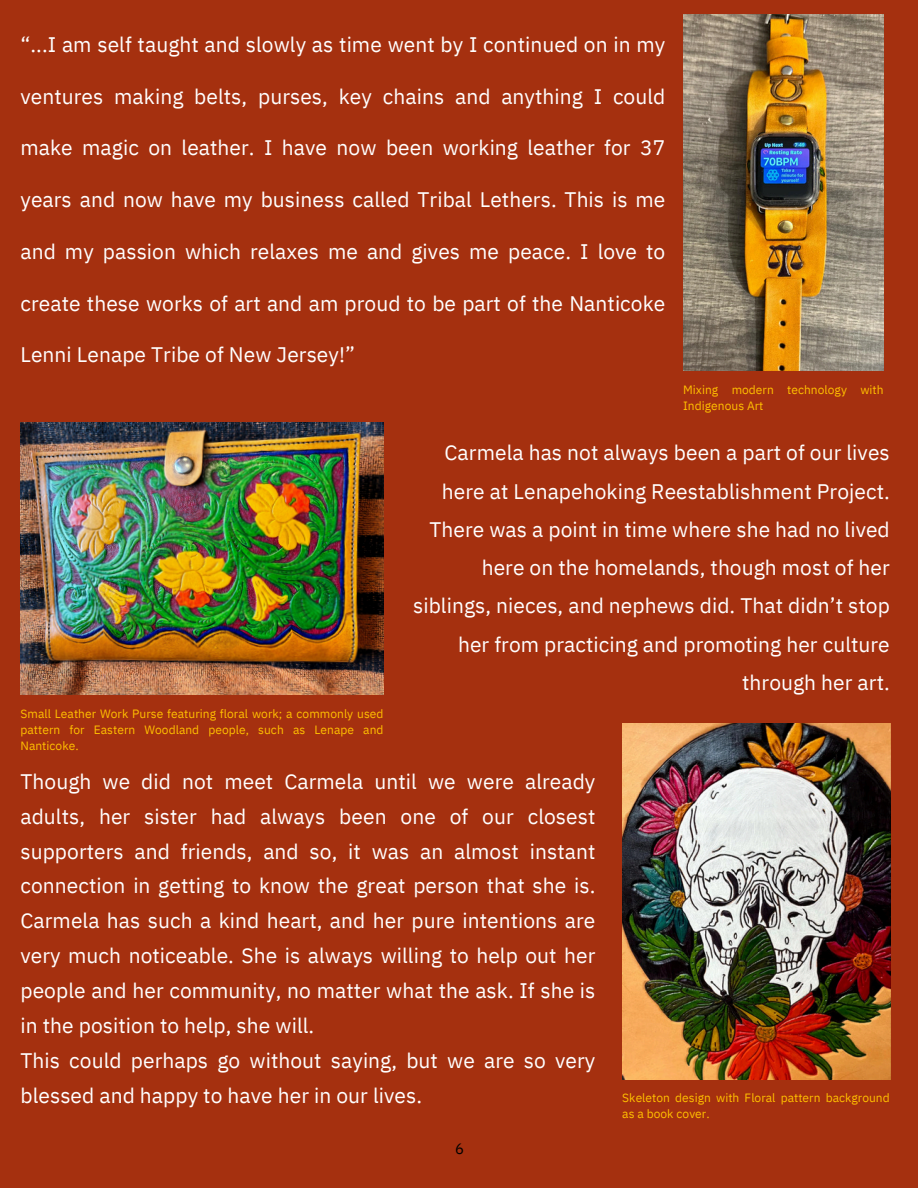
<style>
.page{position:relative;width:918px;height:1188px;background:#a5300f}
.page>*{position:absolute;margin:0;border:0;box-sizing:border-box;transform-origin:0 0}
.t1{font:21px/34.8px "IBM Plex Sans";letter-spacing:.005em;color:#fff;text-align:right}
.t2{font:15px "IBM Plex Sans";color:#000}
.t3{font:12px/16px "IBM Plex Sans";letter-spacing:.005em;color:#ffc000}
</style>
<div class="page">
<img style="left:683px;top:14px;width:200px;height:357px">
<img style="left:20px;top:422px;width:364px;height:273px">
<img style="left:622px;top:723px;width:268px;height:357px">
<p class="t1" style="left:20px;top:27px;width:646px">“...I am self taught and slowly as time went by I continued on in my</p>
<p class="t1" style="left:20px;top:78px;width:646px">ventures making belts, purses, key chains and anything I could</p>
<p class="t1" style="left:20px;top:130px;width:646px">make magic on leather. I have now been working leather for 37</p>
<p class="t1" style="left:20px;top:182px;width:646px">years and now have my business called Tribal Lethers. This is me</p>
<p class="t1" style="left:20px;top:234px;width:646px">and my passion which relaxes me and gives me peace. I love to</p>
<p class="t1" style="left:20px;top:285px;width:646px">create these works of art and am proud to be part of the Nanticoke</p>
<p class="t1" style="left:20px;top:337px;width:336px">Lenni Lenape Tribe of New Jersey!”</p>
<h1 class="t3" style="left:683px;top:381px;width:202px">Mixing modern technology with<br>Indigenous Art</h1>
<p class="t3" style="left:20px;top:706px;width:365px;text-align:justify">Small Leather Work Purse featuring floral work; a commonly used pattern for Eastern Woodland people, such as Lenape and Nanticoke.</p>
<p class="t1" style="left:413px;top:433px;width:478px;line-height:38.2px">Carmela has not always been a part of our lives here at Lenapehoking Reestablishment Project.<br>There was a point in time where she had no lived here on the homelands, though most of her siblings, nieces, and nephews did. That didn’t stop her from practicing and promoting her culture through her art.</p>
<p class="t1" style="left:20px;top:764px;width:576px;text-align:left">Though we did not meet Carmela until we were already adults, her sister had always been one of our closest supporters and friends, and so, it was an almost instant connection in getting to know the great person that she is.<br>Carmela has such a kind heart, and her pure intentions are very much noticeable. She is always willing to help out her people and her community, no matter what the ask. If she is in the position to help, she will.<br>This could perhaps go without saying, but we are so very blessed and happy to have her in our lives.</p>
<p class="t2" style="left:455px;top:1138px;width:10px">6</p>
<h1 class="t3" style="left:622px;top:1089px;width:269px">Skeleton design with Floral pattern background as a book cover.</h1>
</div>
